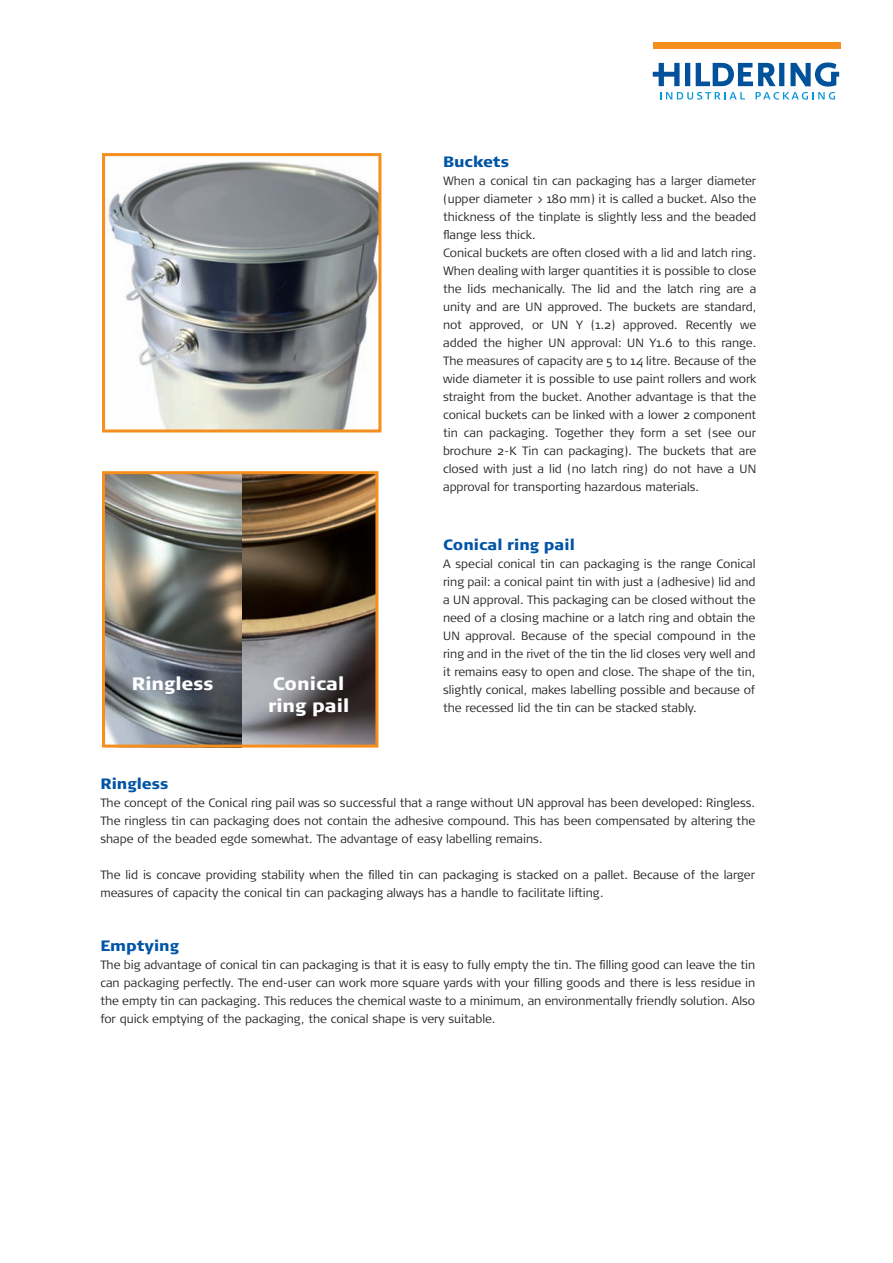
<style>
.page{position:relative;width:893px;height:1263px;background:#fff}
.page>*{position:absolute;margin:0;border:0;box-sizing:border-box;transform-origin:0 0}
.t1{font:900 18px "Signa Normal";color:#fff}
.t2{font:900 15px "Signa Normal";color:#0154a6}
.t3{font:300 12px/18px "Signa Normal";color:#231f20;text-align:justify}
</style>
<div class="page">
<img style="left:108px;top:161px;width:269px;height:267px">
<div style="left:102px;top:153px;width:279px;height:279px;border:3px solid #f68e1e"></div>
<img style="left:242px;top:475px;width:132px;height:268px">
<img style="left:106px;top:475px;width:136px;height:268px">
<div style="left:102px;top:471px;width:276px;height:276px;border:3px solid #f68e1e"></div>
<svg style="left:653px;top:63px;width:186px;height:37px"></svg>
<div style="left:653px;top:43px;width:187px;height:6px;background:#f68e1e"></div>
<p class="t1" style="left:132px;top:672px;width:83px">Ringless</p>
<p class="t1" style="left:273px;top:672px;width:73px">Conical</p>
<p class="t1" style="left:268px;top:694px;width:83px">ring pail</p>
<p class="t2" style="left:443px;top:152px;width:68px">Buckets</p>
<p class="t3" style="left:443px;top:172px;width:315px">When a conical tin can packaging has a larger diameter (upper diameter &gt; 180 mm) it is called a bucket. Also the thickness of the tinplate is slightly less and the beaded flange less thick.</p>
<p class="t3" style="left:443px;top:244px;width:315px">Conical buckets are often closed with a lid and latch ring.<br>When dealing with larger quantities it is possible to close the lids mechanically. The lid and the latch ring are a unity and are UN approved. The buckets are standard, not approved, or UN Y (1.2) approved. Recently we added the higher UN approval: UN Y1.6 to this range.<br>The measures of capacity are 5 to 14 litre. Because of the wide diameter it is possible to use paint rollers and work straight from the bucket. Another advantage is that the conical buckets can be linked with a lower 2 component tin can packaging. Together they form a set (see our brochure 2-K Tin can packaging). The buckets that are closed with just a lid (no latch ring) do not have a UN approval for transporting hazardous materials.</p>
<p class="t2" style="left:443px;top:535px;width:133px">Conical ring pail</p>
<p class="t3" style="left:443px;top:554px;width:314px">A special conical tin can packaging is the range Conical ring pail: a conical paint tin with just a (adhesive) lid and a UN approval. This packaging can be closed without the need of a closing machine or a latch ring and obtain the UN approval. Because of the special compound in the ring and in the rivet of the tin the lid closes very well and it remains easy to open and close. The shape of the tin, slightly conical, makes labelling possible and because of the recessed lid the tin can be stacked stably.</p>
<p class="t2" style="left:100px;top:775px;width:70px">Ringless</p>
<p class="t3" style="left:100px;top:794px;width:656px">The concept of the Conical ring pail was so successful that a range without UN approval has been developed: Ringless.<br>The ringless tin can packaging does not contain the adhesive compound. This has been compensated by altering the shape of the beaded egde somewhat. The advantage of easy labelling remains.</p>
<p class="t3" style="left:100px;top:866px;width:656px">The lid is concave providing stability when the filled tin can packaging is stacked on a pallet. Because of the larger measures of capacity the conical tin can packaging always has a handle to facilitate lifting.</p>
<p class="t2" style="left:100px;top:937px;width:80px">Emptying</p>
<p class="t3" style="left:100px;top:956px;width:656px">The big advantage of conical tin can packaging is that it is easy to fully empty the tin. The filling good can leave the tin can packaging perfectly. The end-user can work more square yards with your filling goods and there is less residue in the empty tin can packaging. This reduces the chemical waste to a minimum, an environmentally friendly solution. Also for quick emptying of the packaging, the conical shape is very suitable.</p>
</div>
